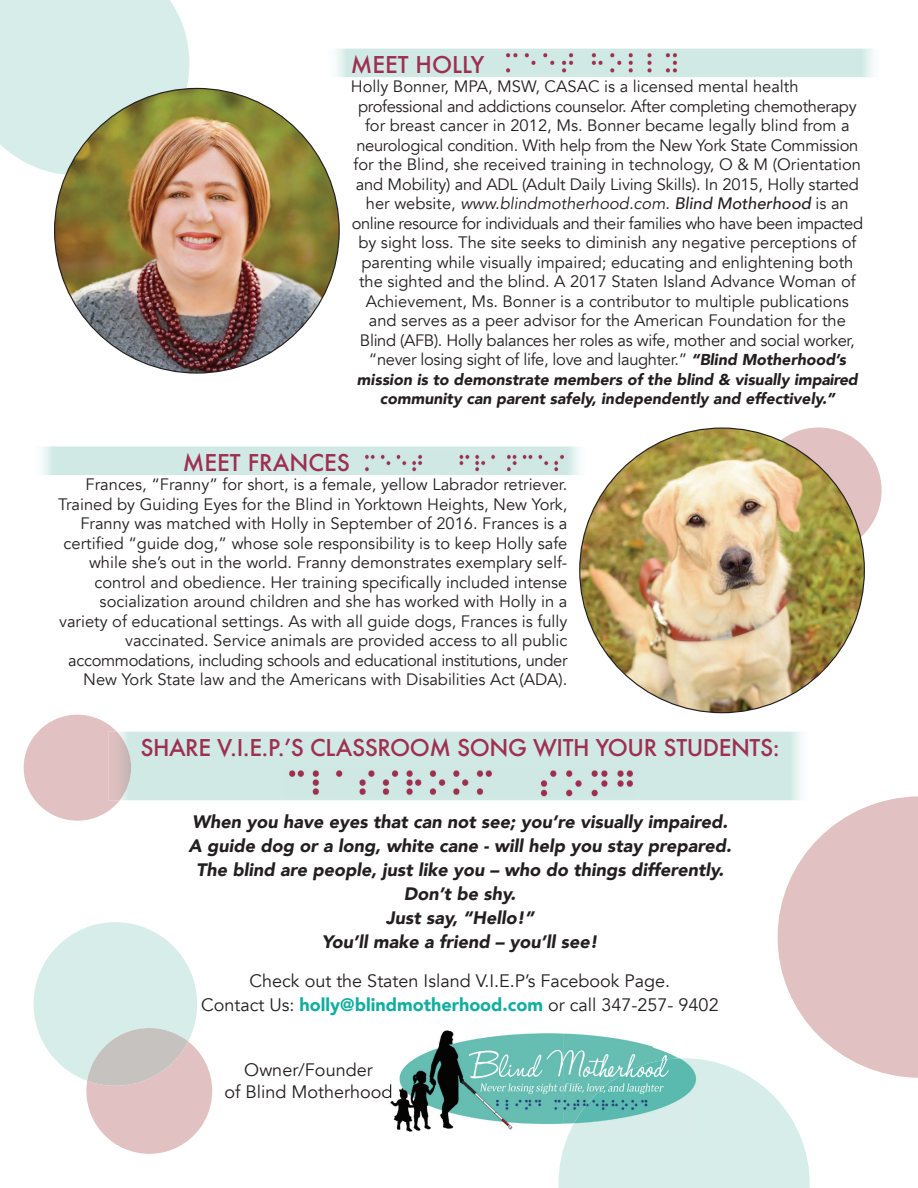
<style>
.page{position:relative;width:918px;height:1188px;background:#fff}
.page>*{position:absolute;margin:0;border:0;box-sizing:border-box;transform-origin:0 0}
.t1{font:500 22.5px "Futura";letter-spacing:-.02em;color:#9e2f50}
.t2{font:500 22.5px "Futura";color:#9e2f50}
.t3{font:italic 900 18px/24px "Avenir";color:#231f20;text-align:center}
.t4{font:18px/24px "Avenir";color:#231f20;text-align:center}
.t5{font:16.5px/19.5px "Avenir";color:#231f20;text-align:right}
.t6{font:16.5px "Avenir";letter-spacing:-.02em;color:#231f20}
.t7{font:16.5px "Avenir";letter-spacing:-.025em;color:#231f20}
.t8{font:italic 16.5px "Avenir";color:#231f20}
.t9{font:italic 900 15.75px/19.5px "Avenir";color:#231f20;text-align:center}
.s1{font-style:normal}
.s2{font-weight:500}
.s3{font-weight:900;font-style:italic;font-size:15.75px}
.s4{font-weight:900;color:#11ae9f}
</style>
<div class="page">
<img style="left:503px;top:50px;width:177px;height:27px">
<img style="left:362px;top:452px;width:205px;height:20px">
<img style="left:284px;top:768px;width:352px;height:29px">
<div style="left:756px;top:428px;width:126px;height:125px;background:#e1c1c1;border-radius:50%"></div>
<svg style="left:24px;top:715px;width:96px;height:106px"></svg>
<img style="left:108px;top:732px;width:23px;height:68px">
<svg style="left:34px;top:922px;width:178px;height:232px"></svg>
<svg style="left:558px;top:796px;width:360px;height:392px"></svg>
<div style="left:0;top:0;width:189px;height:173px;background:#d7ede9"></div>
<img style="left:54px;top:88px;width:286px;height:286px">
<img style="left:579px;top:428px;width:286px;height:285px">
<img style="left:386px;top:1028px;width:267px;height:106px">
<img style="left:653px;top:1028px;width:45px;height:30px">
<img style="left:384px;top:1084px;width:7px;height:14px">
<img style="left:569px;top:1058px;width:129px;height:76px">
<h1 class="t2" style="left:351px;top:49px;width:135px">MEET HOLLY</h1>
<p class="t5" style="left:351px;top:77px;width:449px">Holly Bonner, MPA, MSW, CASAC is a licensed mental health</p>
<p class="t6" style="left:358px;top:96px;width:500px">professional and addictions counselor. After completing chemotherapy</p>
<p class="t5" style="left:365px;top:116px;width:486px">for breast cancer in 2012, Ms. Bonner became legally blind from a</p>
<p class="t6" style="left:356px;top:135px;width:503px">neurological condition. With help from the New York State Commission</p>
<p class="t5" style="left:354px;top:155px;width:509px">for the Blind, she received training in technology, O &amp; M (Orientation</p>
<p class="t5" style="left:356px;top:174px;width:505px">and Mobility) and ADL (Adult Daily Living Skills). In 2015, Holly started</p>
<p class="t8" style="left:366px;top:194px;width:484px"><span class="s1">her website,</span> www.blindmotherhood.com<span class="s1">.</span> <span class="s2">Blind Motherhood</span> <span class="s1">is an</span></p>
<p class="t7" style="left:352px;top:213px;width:513px">online resource for individuals and their families who have been impacted</p>
<p class="t5" style="left:358px;top:233px;width:500px">by sight loss. The site seeks to diminish any negative perceptions of</p>
<p class="t5" style="left:361px;top:252px;width:493px">parenting while visually impaired; educating and enlightening both</p>
<p class="t5" style="left:359px;top:272px;width:498px">the sighted and the blind. A 2017 Staten Island Advance Woman of</p>
<p class="t5" style="left:366px;top:291px;width:485px">Achievement, Ms. Bonner is a contributor to multiple publications</p>
<p class="t5" style="left:369px;top:311px;width:478px">and serves as a peer advisor for the American Foundation for the</p>
<p class="t6" style="left:360px;top:330px;width:496px">Blind (AFB). Holly balances her roles as wife, mother and social worker,</p>
<p class="t6" style="left:369px;top:350px;width:479px">“never losing sight of life, love and laughter.” <span class="s3">“Blind Motherhood’s</span></p>
<p class="t9" style="left:357px;top:369px;width:502px">mission is to demonstrate members of the blind &amp; visually impaired community can parent safely, independently and effectively.”</p>
<h1 class="t2" style="left:183px;top:447px;width:169px">MEET FRANCES</h1>
<p class="t5" style="left:58px;top:475px;width:511px">Frances, “Franny” for short, is a female, yellow Labrador retriever.<br>Trained by Guiding Eyes for the Blind in Yorktown Heights, New York, Franny was matched with Holly in September of 2016. Frances is a certified “guide dog,” whose sole responsibility is to keep Holly safe while she’s out in the world. Franny demonstrates exemplary self&shy;control and obedience. Her training specifically included intense socialization around children and she has worked with Holly in a variety of educational settings. As with all guide dogs, Frances is fully vaccinated. Service animals are provided access to all public accommodations, including schools and educational institutions, under New York State law and the Americans with Disabilities Act (ADA).</p>
<h1 class="t1" style="left:140px;top:732px;width:641px">SHARE V.I.E.P.ʼS CLASSROOM SONG WITH YOUR STUDENTS:</h1>
<p class="t3" style="left:188px;top:810px;width:544px">When you have eyes that can not see; you’re visually impaired.<br>A guide dog or a long, white cane - will help you stay prepared.<br>The blind are people, just like you – who do things differently.<br>Don’t be shy.<br>Just say, “Hello!”<br>You’ll make a friend – you’ll see!</p>
<p class="t4" style="left:201px;top:969px;width:519px">Check out the Staten Island V.I.E.P’s Facebook Page.<br>Contact Us: <span class="s4">holly@blindmotherhood.com</span> or call 347-257- 9402</p>
<p class="t4" style="left:224px;top:1060px;width:170px;line-height:21.6px">Owner/Founder<br>of Blind Motherhood</p>
</div>
